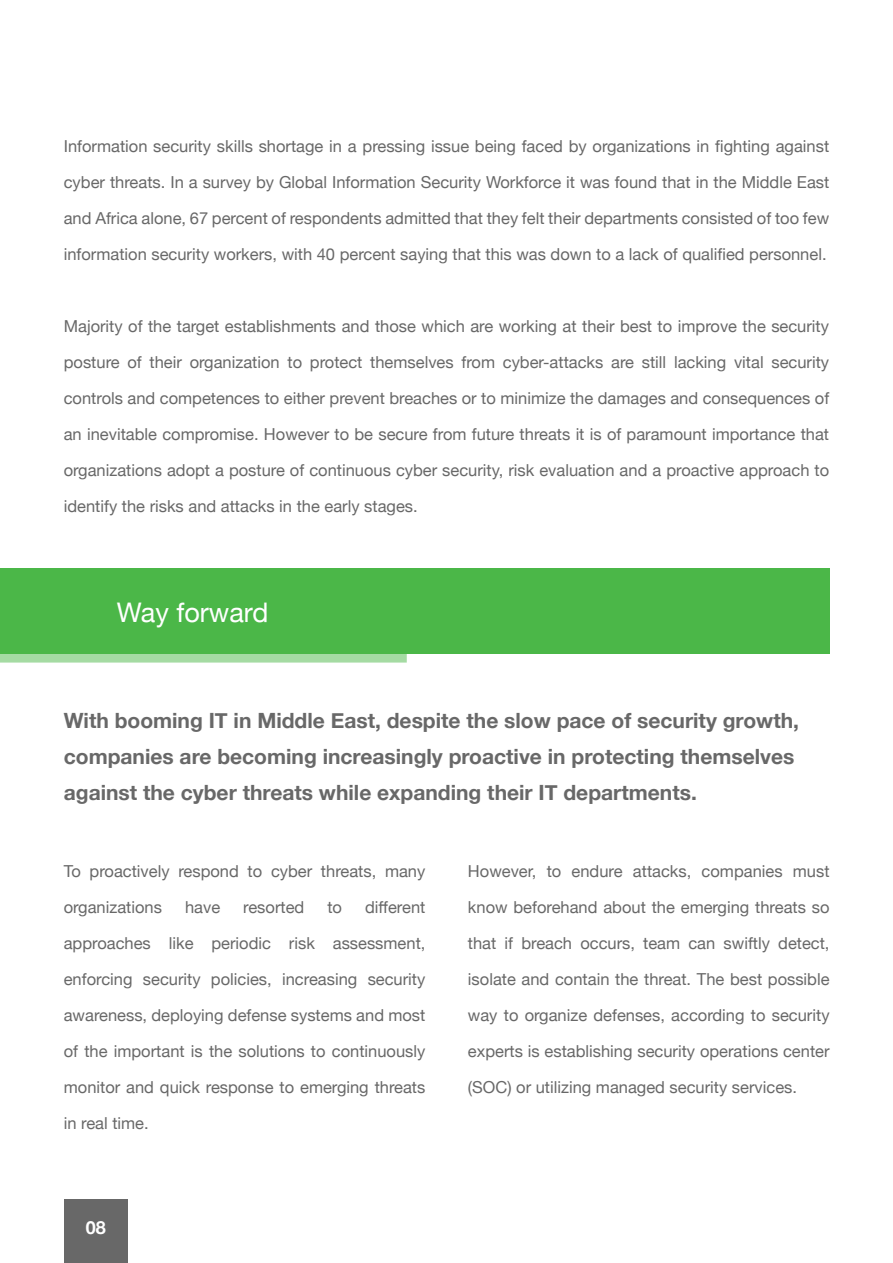
<style>
.page{position:relative;width:893px;height:1263px;background:#fff}
.page>*{position:absolute;margin:0;border:0;box-sizing:border-box;transform-origin:0 0}
.t1{font:27px "Helvetica Neue";color:#fff}
.t2{font:700 21px/36px "Helvetica Neue";color:#686868}
.t3{font:700 18px "Helvetica Neue";color:#fff}
.t4{font:16.5px/36px "Helvetica Neue";color:#686868;text-align:justify}
</style>
<div class="page">
<div style="left:0;top:568px;width:829px;height:85px;background:#4bb748"></div>
<svg style="left:0;top:653px;width:407px;height:9px;background:#9bd798"></svg>
<div style="left:64px;top:1199px;width:64px;height:64px;background:#686868"></div>
<p class="t4" style="left:64px;top:129px;width:767px">Information security skills shortage in a pressing issue being faced by organizations in fighting against cyber threats. In a survey by Global Information Security Workforce it was found that in the Middle East and Africa alone, 67 percent of respondents admitted that they felt their departments consisted of too few information security workers, with 40 percent saying that this was down to a lack of qualified personnel.</p>
<p class="t4" style="left:64px;top:309px;width:767px">Majority of the target establishments and those which are working at their best to improve the security posture of their organization to protect themselves from cyber-attacks are still lacking vital security controls and competences to either prevent breaches or to minimize the damages and consequences of an inevitable compromise. However to be secure from future threats it is of paramount importance that organizations adopt a posture of continuous cyber security, risk evaluation and a proactive approach to identify the risks and attacks in the early stages.</p>
<h1 class="t1" style="left:117px;top:592px;width:153px">Way forward</h1>
<p class="t2" style="left:64px;top:703px;width:737px">With booming IT in Middle East, despite the slow pace of security growth, companies are becoming increasingly proactive in protecting themselves against the cyber threats while expanding their IT departments.</p>
<p class="t4" style="left:64px;top:854px;width:363px">To proactively respond to cyber threats, many organizations</p>
<p class="t4" style="left:64px;top:890px;width:363px;text-indent:301px">different approaches like periodic risk assessment, enforcing security policies, increasing security awareness, deploying defense systems and most of the important is the solutions to continuously monitor and quick response to emerging threats in real time.</p>
<p class="t4" style="left:185px;top:890px;width:37px">have</p>
<p class="t4" style="left:243px;top:890px;width:63px">resorted</p>
<p class="t4" style="left:327px;top:890px;width:16px">to</p>
<p class="t3" style="left:86px;top:1214px;width:22px">08</p>
<p class="t4" style="left:468px;top:854px;width:363px">However, to endure attacks, companies must know beforehand about the emerging threats so that if breach occurs, team can swiftly detect, isolate and contain the threat. The best possible way to organize defenses, according to security experts is establishing security operations center (SOC) or utilizing managed security services.</p>
</div>
